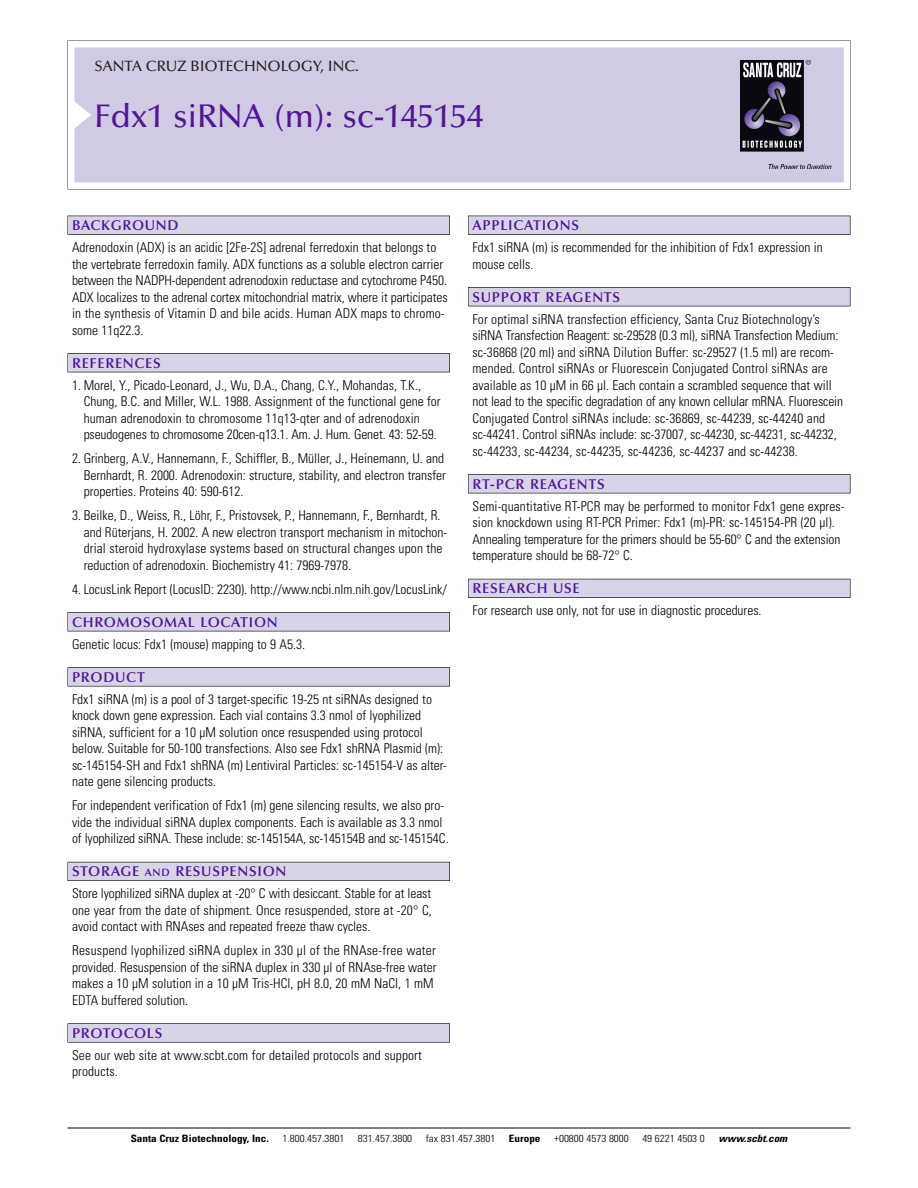
<style>
.page{position:relative;width:918px;height:1188px;background:#fff}
.page>*{position:absolute;margin:0;border:0;box-sizing:border-box;transform-origin:0 0}
.t1{font:500 33px "Optima";color:#511695}
.t2{font:500 15px "Optima";color:#231f20}
.t3{font:600 14.25px "Optima";letter-spacing:.05em;color:#511695}
.t4{font:300 condensed 13.5px/16.5px "Univers";color:#000}
.t5{font:300 condensed 10.2px "Univers";color:#000;scale:1.1 1}
.t6{font:700 condensed 10.2px "Univers";color:#000;scale:1.1 1}
.t7{font:italic 700 condensed 10.2px "Univers";color:#000;scale:1.1 1}
.s1{font-size:10.65px}
</style>
<div class="page">
<svg style="left:74px;top:41px;width:777px;height:148px"></svg>
<div style="left:74px;top:47px;width:770px;height:135px;background:#d1cae3"></div>
<img style="left:741px;top:60px;width:90px;height:108px">
<div style="left:68px;top:216px;width:382px;height:19px;background:#535256"></div>
<div style="left:68px;top:216px;width:381px;height:18px;background:#d7d4e8"></div>
<div style="left:68px;top:353px;width:382px;height:19px;background:#515155"></div>
<div style="left:68px;top:354px;width:381px;height:18px;background:#d7d4e8"></div>
<div style="left:68px;top:612px;width:382px;height:19px;background:#545357"></div>
<div style="left:68px;top:613px;width:381px;height:18px;background:#d7d4e8"></div>
<div style="left:68px;top:667px;width:382px;height:19px;background:#575659"></div>
<div style="left:68px;top:668px;width:381px;height:18px;background:#d7d4e8"></div>
<div style="left:68px;top:862px;width:382px;height:19px;background:#595860"></div>
<div style="left:68px;top:862px;width:381px;height:18px;background:#d7d4e8"></div>
<svg style="left:68px;top:1023px;width:382px;height:20px"></svg>
<div style="left:68px;top:1024px;width:381px;height:18px;background:#d7d4e8"></div>
<div style="left:468px;top:216px;width:382px;height:19px;background:#535256"></div>
<div style="left:468px;top:216px;width:382px;height:18px;background:#d7d4e8"></div>
<div style="left:468px;top:287px;width:382px;height:19px;background:#515155"></div>
<div style="left:468px;top:288px;width:382px;height:18px;background:#d7d4e8"></div>
<div style="left:468px;top:474px;width:382px;height:19px;background:#545357"></div>
<div style="left:468px;top:475px;width:382px;height:18px;background:#d7d4e8"></div>
<div style="left:468px;top:579px;width:382px;height:19px;background:#535259"></div>
<div style="left:468px;top:579px;width:382px;height:18px;background:#d7d4e8"></div>
<hr style="left:68px;top:1128px;width:782px;height:1px;background:#000">
<p class="t2" style="left:94px;top:60px;width:266px">SANTA CRUZ BIOTECHNOLOGY, INC.</p>
<p class="t1" style="left:94px;top:102px;width:391px">Fdx1 siRNA (m): sc-145154</p>
<p class="t3" style="left:72px;top:219px;width:108px">BACKGROUND</p>
<p class="t4" style="left:72px;top:240px;width:377px">Adrenodoxin (ADX) is an acidic [2Fe-2S] adrenal ferredoxin that belongs to the vertebrate ferredoxin family. ADX functions as a soluble electron carrier between the NADPH-dependent adrenodoxin reductase and cytochrome P450.<br>ADX localizes to the adrenal cortex mitochondrial matrix, where it participates in the synthesis of Vitamin D and bile acids. Human ADX maps to chromo&shy;some 11q22.3.</p>
<p class="t3" style="left:72px;top:357px;width:90px">REFERENCES</p>
<p class="t4" style="left:84px;top:378px;width:358px;text-indent:-12px">1. Morel, Y., Picado-Leonard, J., Wu, D.A., Chang, C.Y., Mohandas, T.K., Chung, B.C. and Miller, W.L. 1988. Assignment of the functional gene for human adrenodoxin to chromosome 11q13-qter and of adrenodoxin pseudogenes to chromosome 20cen-q13.1. Am. J. Hum. Genet. 43: 52-59.</p>
<p class="t4" style="left:84px;top:451px;width:364px;text-indent:-12px">2. Grinberg, A.V., Hannemann, F., Schiffler, B., Müller, J., Heinemann, U. and<br>Bernhardt, R. 2000. Adrenodoxin: structure, stability, and electron transfer properties. Proteins 40: 590-612.</p>
<p class="t4" style="left:84px;top:508px;width:365px;text-indent:-12px">3. Beilke, D., Weiss, R., Löhr, F., Pristovsek, P., Hannemann, F., Bernhardt, R. and Rüterjans, H. 2002. A new electron transport mechanism in mitochon&shy;drial steroid hydroxylase systems based on structural changes upon the reduction of adrenodoxin. Biochemistry 41: 7969-7978.</p>
<p class="t4" style="left:72px;top:582px;width:377px">4. LocusLink Report (LocusID: 2230). http://www.ncbi.nlm.nih.gov/LocusLink/</p>
<p class="t3" style="left:72px;top:616px;width:207px">CHROMOSOMAL LOCATION</p>
<p class="t4" style="left:72px;top:637px;width:234px">Genetic locus: Fdx1 (mouse) mapping to 9 A5.3.</p>
<p class="t3" style="left:72px;top:671px;width:74px">PRODUCT</p>
<p class="t4" style="left:72px;top:692px;width:376px">Fdx1 siRNA (m) is a pool of 3 target-specific 19-25 nt siRNAs designed to knock down gene expression. Each vial contains 3.3 nmol of lyophilized siRNA, sufficient for a 10 µM solution once resuspended using protocol below. Suitable for 50-100 transfections. Also see Fdx1 shRNA Plasmid (m): sc-145154-SH and Fdx1 shRNA (m) Lentiviral Particles: sc-145154-V as alter&shy;nate gene silencing products.</p>
<p class="t4" style="left:72px;top:799px;width:378px">For independent verification of Fdx1 (m) gene silencing results, we also pro&shy;vide the individual siRNA duplex components. Each is available as 3.3 nmol of lyophilized siRNA. These include: sc-145154A, sc-145154B and sc-145154C.</p>
<p class="t3" style="left:72px;top:865px;width:216px">STORAGE <span class="s1">AND</span> RESUSPENSION</p>
<p class="t4" style="left:72px;top:887px;width:361px;text-align:justify">Store lyophilized siRNA duplex at -20° C with desiccant. Stable for at least one year from the date of shipment. Once resuspended, store at -20° C, avoid contact with RNAses and repeated freeze thaw cycles.</p>
<p class="t4" style="left:72px;top:944px;width:366px">Resuspend lyophilized siRNA duplex in 330 µl of the RNAse-free water provided. Resuspension of the siRNA duplex in 330 µl of RNAse-free water makes a 10 µM solution in a 10 µM Tris-HCl, pH 8.0, 20 mM NaCl, 1 mM EDTA buffered solution.</p>
<p class="t3" style="left:72px;top:1027px;width:92px">PROTOCOLS</p>
<p class="t4" style="left:72px;top:1048px;width:351px">See our web site at www.scbt.com for detailed protocols and support products.</p>
<p class="t3" style="left:473px;top:219px;width:108px">APPLICATIONS</p>
<p class="t4" style="left:473px;top:240px;width:352px">Fdx1 siRNA (m) is recommended for the inhibition of Fdx1 expression in mouse cells.</p>
<p class="t3" style="left:473px;top:291px;width:149px">SUPPORT REAGENTS</p>
<p class="t4" style="left:473px;top:312px;width:372px">For optimal siRNA transfection efficiency, Santa Cruz Biotechnology’s siRNA Transfection Reagent: sc-29528 (0.3 ml), siRNA Transfection Medium: sc-36868 (20 ml) and siRNA Dilution Buffer: sc-29527 (1.5 ml) are recom&shy;mended. Control siRNAs or Fluorescein Conjugated Control siRNAs are available as 10 µM in 66 µl. Each contain a scrambled sequence that will not lead to the specific degradation of any known cellular mRNA. Fluorescein Conjugated Control siRNAs include: sc-36869, sc-44239, sc-44240 and sc-44241. Control siRNAs include: sc-37007, sc-44230, sc-44231, sc-44232, sc-44233, sc-44234, sc-44235, sc-44236, sc-44237 and sc-44238.</p>
<p class="t3" style="left:473px;top:478px;width:134px">RT-PCR REAGENTS</p>
<p class="t4" style="left:473px;top:499px;width:374px">Semi-quantitative RT-PCR may be performed to monitor Fdx1 gene expres&shy;sion knockdown using RT-PCR Primer: Fdx1 (m)-PR: sc-145154-PR (20 µl).<br>Annealing temperature for the primers should be 55-60° C and the extension temperature should be 68-72° C.</p>
<p class="t3" style="left:473px;top:582px;width:109px">RESEARCH USE</p>
<p class="t4" style="left:473px;top:604px;width:291px">For research use only, not for use in diagnostic procedures.</p>
<p class="t6" style="left:131px;top:1135px;width:127px">Santa Cruz Biotechnology, Inc.</p>
<p class="t5" style="left:282px;top:1135px;width:58px">1.800.457.3801</p>
<p class="t5" style="left:358px;top:1135px;width:51px">831.457.3800</p>
<p class="t5" style="left:426px;top:1135px;width:65px">fax 831.457.3801</p>
<p class="t6" style="left:509px;top:1135px;width:30px">Europe</p>
<p class="t5" style="left:554px;top:1135px;width:69px">+00800 4573 8000</p>
<p class="t5" style="left:642px;top:1135px;width:58px">49 6221 4503 0</p>
<p class="t7" style="left:719px;top:1135px;width:66px">www.scbt.com</p>
</div>
